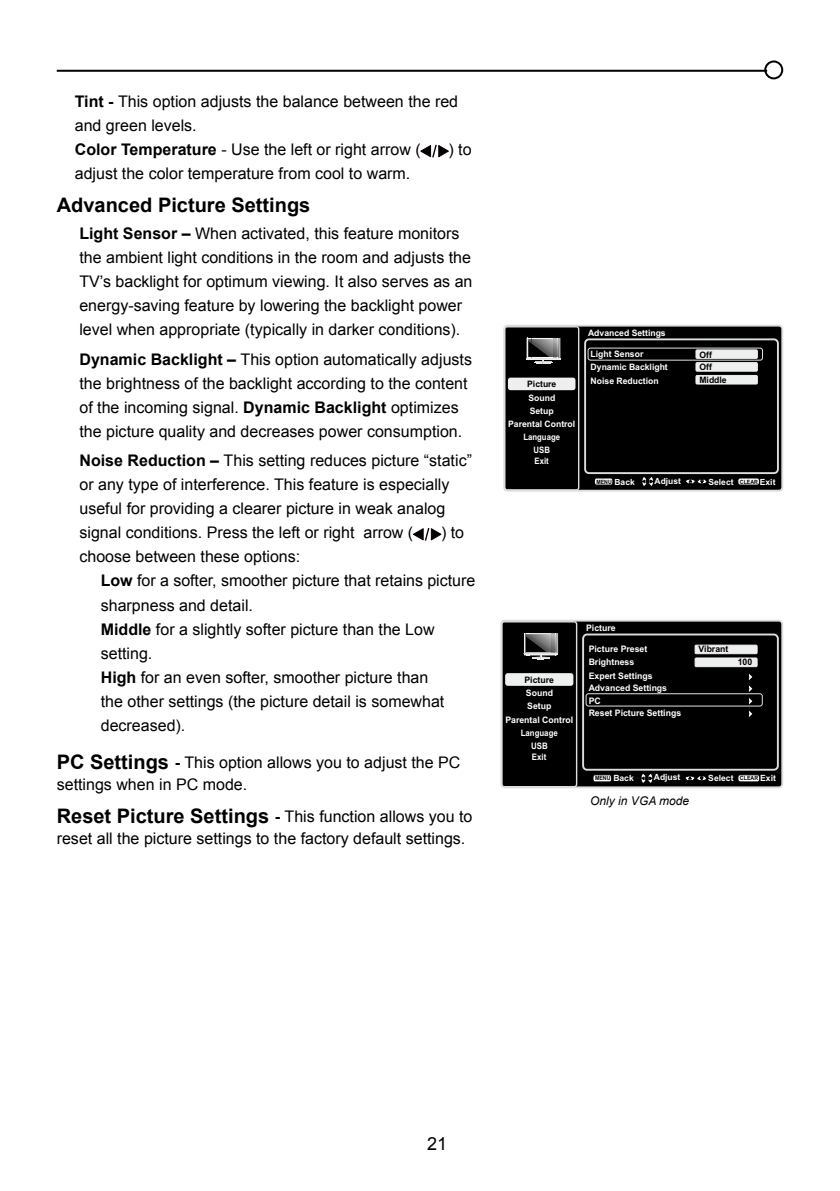
<style>
.page{position:relative;width:840px;height:1191px;background:#fff}
.page>*{position:absolute;margin:0;border:0;box-sizing:border-box;transform-origin:0 0}
.t1{font:700 20px "Arial";color:#000}
.t2{font:18px "Arial";color:#000}
.t3{font:16px/24px "Arial";color:#000}
.t4{font:italic 12px "Arial";color:#000}
.t5{font:700 9px/13.2px "Arial";color:#fff}
.t6{font:700 9px "Arial";color:#000}
.t7{font:700 9px/11px "Arial";color:#fff;scale:.88 1}
.t8{font:700 8.8px/13px "Arial";color:#fff;text-align:center}
.t9{font:700 8.8px/13px "Arial";color:#000}
.t10{font:700 8.8px/10.8px "Arial";color:#fff;scale:.88 1}
.t11{font:700 8.6px "Arial";color:#fff}
.t12{font:700 8.4px "Arial";color:#fff}
.t13{font:700 5.8px "Arial";color:#000;scale:.91 1}
.s1{font-weight:700}
.s2{font-weight:700;font-size:20px}
.s3{font-size:8.4px;color:#fff}
.s4{font-size:5.8px;color:#000}
.s5{font-size:8.6px;color:#fff}
</style>
<div class="page">
<hr style="left:57px;top:70px;width:709px;height:2px;background:#000">
<div style="left:763px;top:60px;width:19px;height:19px;border:2px solid #000;border-radius:50%"></div>
<svg style="left:420px;top:145px;width:28px;height:13px"></svg>
<svg style="left:413px;top:528px;width:28px;height:13px"></svg>
<div style="left:504px;top:326px;width:277px;height:165px;background:#000;border-radius:3px"></div>
<div style="left:503px;top:325px;width:279px;height:166px;border:2px solid #dcdddd;border-radius:3px"></div>
<svg style="left:526px;top:338px;width:34px;height:26px"></svg>
<div style="left:507px;top:377px;width:68px;height:13px;background:#eeefef;border-radius:3px"></div>
<div style="left:584px;top:338px;width:194px;height:136px;border:2px solid #dcdddd;border-radius:4px"></div>
<div style="left:695px;top:362px;width:62px;height:9px;background:#eeefef"></div>
<div style="left:695px;top:362px;width:62px;height:10px;border:1px solid #eeefef"></div>
<div style="left:695px;top:375px;width:62px;height:9px;background:#eeefef"></div>
<div style="left:695px;top:375px;width:62px;height:9px;border:1px solid #eeefef"></div>
<div style="left:695px;top:350px;width:62px;height:8px;background:#eeefef"></div>
<div style="left:695px;top:349px;width:62px;height:10px;border:1px solid #eeefef"></div>
<div style="left:503px;top:326px;width:76px;height:164px;border:1px solid #dcdddd;border-radius:2px"></div>
<div style="left:587px;top:347px;width:175px;height:14px;border:1px solid #dcdddd;border-radius:2px"></div>
<div style="left:594px;top:478px;width:18px;height:7px;background:#fff;border-radius:2px"></div>
<div style="left:594px;top:478px;width:18px;height:7px;border:1px solid #000;border-radius:2px"></div>
<svg style="left:685px;top:479px;width:21px;height:5px"></svg>
<div style="left:737px;top:478px;width:22px;height:7px;background:#fff;border-radius:2px"></div>
<div style="left:737px;top:478px;width:22px;height:7px;border:1px solid #000;border-radius:2px"></div>
<svg style="left:641px;top:476px;width:12px;height:10px"></svg>
<div style="left:501px;top:620px;width:280px;height:167px;background:#000;border-radius:3px"></div>
<div style="left:500px;top:619px;width:282px;height:169px;border:2px solid #dcdddd;border-radius:3px"></div>
<svg style="left:523px;top:633px;width:35px;height:27px"></svg>
<div style="left:505px;top:673px;width:68px;height:13px;background:#eeefef;border-radius:3px"></div>
<div style="left:582px;top:633px;width:196px;height:137px;border:2px solid #dcdddd;border-radius:4px"></div>
<div style="left:694px;top:658px;width:62px;height:8px;background:#eeefef"></div>
<div style="left:694px;top:657px;width:63px;height:10px;border:1px solid #eeefef"></div>
<div style="left:694px;top:645px;width:62px;height:8px;background:#eeefef"></div>
<div style="left:694px;top:644px;width:63px;height:10px;border:1px solid #eeefef"></div>
<div style="left:501px;top:621px;width:76px;height:166px;border:1px solid #dcdddd;border-radius:2px"></div>
<svg style="left:748px;top:698px;width:3px;height:6px"></svg>
<svg style="left:748px;top:710px;width:3px;height:7px"></svg>
<div style="left:592px;top:775px;width:19px;height:7px;background:#fff;border-radius:2px"></div>
<div style="left:592px;top:774px;width:19px;height:8px;border:1px solid #000;border-radius:2px"></div>
<svg style="left:685px;top:776px;width:21px;height:5px"></svg>
<div style="left:737px;top:775px;width:22px;height:7px;background:#fff;border-radius:2px"></div>
<div style="left:737px;top:774px;width:22px;height:8px;border:1px solid #000;border-radius:2px"></div>
<svg style="left:641px;top:773px;width:11px;height:10px"></svg>
<svg style="left:748px;top:673px;width:3px;height:19px"></svg>
<div style="left:585px;top:693px;width:177px;height:13px;border:1px solid #dcdddd;border-radius:2px"></div>
<p class="t3" style="left:75px;top:90px;width:384px"><span class="s1">Tint -</span> This option adjusts the balance between the red and green levels.<br><span class="s1">Color Temperature</span> - Use the left or right arrow (</p>
<p class="t3" style="left:448px;top:138px;width:25px">) to</p>
<p class="t3" style="left:75px;top:162px;width:337px">adjust the color temperature from cool to warm.</p>
<p class="t1" style="left:57px;top:192px;width:255px">Advanced Picture Settings</p>
<p class="t3" style="left:79px;top:221px;width:394px"><span class="s1">Light Sensor –</span> When activated, this feature monitors the ambient light conditions in the room and adjusts the TV’s backlight for optimum viewing. It also serves as an energy-saving feature by lowering the backlight power level when appropriate (typically in darker conditions).</p>
<p class="t3" style="left:79px;top:347px;width:394px"><span class="s1">Dynamic Backlight –</span> This option automatically adjusts the brightness of the backlight according to the content of the incoming signal. <span class="s1">Dynamic Backlight</span> optimizes the picture quality and decreases power consumption.</p>
<p class="t3" style="left:79px;top:449px;width:394px"><span class="s1">Noise Reduction –</span> This setting reduces picture “static” or any type of interference. This feature is especially useful for providing a clearer picture in weak analog signal conditions. Press the left or right arrow (</p>
<p class="t3" style="left:441px;top:521px;width:25px">) to</p>
<p class="t3" style="left:101px;top:545px;width:376px;text-indent:-21px">choose between these options:<br><span class="s1">Low</span> for a softer, smoother picture that retains picture sharpness and detail.<br><span class="s1">Middle</span> for a slightly softer picture than the Low setting.<br><span class="s1">High</span> for an even softer, smoother picture than<br>the other settings (the picture detail is somewhat decreased).</p>
<p class="t3" style="left:57px;top:751px;width:405px;line-height:22px"><span class="s2">PC Settings</span> <span class="s1">-</span> This option allows you to adjust the PC settings when in PC mode.</p>
<p class="t3" style="left:57px;top:805px;width:417px;line-height:22px"><span class="s2">Reset Picture Settings</span> <span class="s1">-</span> This function allows you to reset all the picture settings to the factory default settings.</p>
<p class="t9" style="left:527px;top:378px;width:31px">Picture</p>
<p class="t8" style="left:528px;top:391px;width:28px">Sound</p>
<p class="t8" style="left:508px;top:404px;width:69px">Setup<br>Parental Control<br>Language</p>
<p class="t10" style="left:533px;top:444px;width:20px">USB<br>Exit</p>
<p class="t8" style="left:587px;top:326px;width:79px">Advanced Settings</p>
<p class="t8" style="left:590px;top:347px;width:79px;text-align:left">Light Sensor<br>Dynamic Backlight<br>Noise Reduction</p>
<p class="t9" style="left:699px;top:348px;width:14px">Off</p>
<p class="t9" style="left:699px;top:361px;width:29px">Off<br>Middle</p>
<p class="t13" style="left:596px;top:477px;width:44px">MENU <span class="s3">Back</span></p>
<p class="t12" style="left:654px;top:475px;width:28px">Adjust</p>
<p class="t12" style="left:708px;top:476px;width:68px">Select <span class="s4">CLEAR</span> Exit</p>
<p class="t6" style="left:524px;top:674px;width:31px">Picture</p>
<p class="t5" style="left:525px;top:687px;width:29px">Sound</p>
<p class="t5" style="left:505px;top:700px;width:69px;text-align:center">Setup<br>Parental Control<br>Language</p>
<p class="t7" style="left:530px;top:740px;width:20px">USB<br>Exit</p>
<p class="t5" style="left:585px;top:621px;width:31px">Picture</p>
<p class="t5" style="left:588px;top:642px;width:60px">Picture Preset<br>Brightness</p>
<p class="t6" style="left:698px;top:643px;width:31px">Vibrant</p>
<p class="t5" style="left:588px;top:670px;width:65px">Expert Settings</p>
<p class="t5" style="left:588px;top:682px;width:80px;line-height:12.4px">Advanced Settings<br>PC</p>
<p class="t5" style="left:588px;top:707px;width:94px">Reset Picture Settings</p>
<p class="t6" style="left:737px;top:656px;width:16px">100</p>
<p class="t13" style="left:594px;top:774px;width:44px">MENU <span class="s5">Back</span></p>
<p class="t11" style="left:653px;top:772px;width:28px">Adjust</p>
<p class="t11" style="left:708px;top:772px;width:69px">Select <span class="s4">CLEAR</span> Exit</p>
<p class="t4" style="left:590px;top:793px;width:100px">Only in VGA mode</p>
<p class="t2" style="left:427px;top:1131px;width:22px">21</p>
</div>
